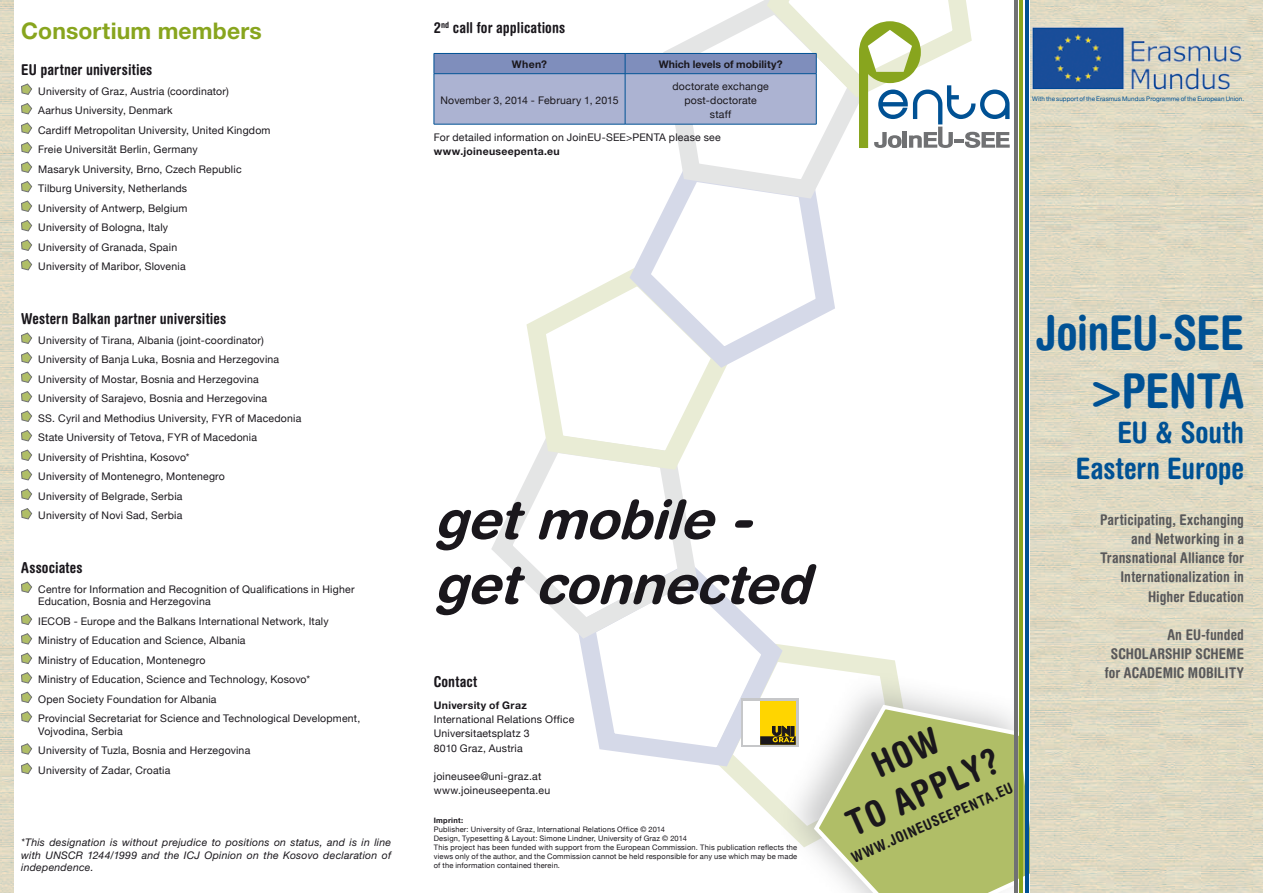
<style>
.page{position:relative;width:1263px;height:893px;background:#fff}
.page>*{position:absolute;margin:0;border:0;box-sizing:border-box;transform-origin:0 0}
.t1{font:italic 700 54px/64.8px "Helvetica Rounded";color:#1a171c}
.t2{font:700 condensed 48px/57.6px "Helvetica Rounded";color:#005194;text-align:center}
.t3{font:700 condensed 36px/43.2px "Helvetica Rounded";color:#1a171c;text-align:center}
.t4{font:700 condensed 29.55px/35.5px "Helvetica Rounded";color:#005194;text-align:right}
.t5{font:700 22.95px "Helvetica Neue";letter-spacing:.005em;color:#88a51e}
.t6{font:700 condensed 15px "Helvetica Rounded";letter-spacing:.01em;color:#1a171c}
.t7{font:700 condensed 14.85px/19.2px "Helvetica Rounded";letter-spacing:.005em;color:#58585a;text-align:right}
.t8{font:700 condensed 14.85px "Helvetica Rounded";color:#1a171c}
.t9{font:10.5px/19.5px "Helvetica Neue";letter-spacing:.02em;color:#1a171c}
.t10{font:italic 10.5px/12.6px "Helvetica Neue";letter-spacing:.02em;color:#1a171c;text-align:justify}
.t11{font:700 10.5px "Helvetica Neue";letter-spacing:.025em;color:#1a171c}
.t12{font:700 10.5px "Helvetica Neue";letter-spacing:.005em;color:#1a171c}
.t13{font:7.5px/9px "Helvetica Neue";letter-spacing:.025em;color:#1a171c}
.t14{font:700 7.5px "Helvetica Neue";letter-spacing:.03em;color:#1a171c}
.t15{font:6.3px "Helvetica Neue";letter-spacing:.005em;color:#005194}
</style>
<div class="page">
<svg style="left:730px;top:646px;width:167px;height:174px"></svg>
<svg style="left:582px;top:579px;width:211px;height:197px"></svg>
<svg style="left:491px;top:484px;width:216px;height:169px"></svg>
<svg style="left:523px;top:276px;width:198px;height:208px"></svg>
<svg style="left:619px;top:208px;width:216px;height:170px"></svg>
<svg style="left:664px;top:148px;width:172px;height:60px"></svg>
<div style="left:741px;top:698px;width:57px;height:49px;background:#c6c7c9"></div>
<div style="left:743px;top:701px;width:17px;height:44px;background:#fff"></div>
<div style="left:760px;top:701px;width:36px;height:44px;background:#ffd500"></div>
<svg style="left:760px;top:726px;width:16px;height:19px"></svg>
<div style="left:776px;top:670px;width:278px;height:223px;background:#707173;opacity:.38"></div>
<svg style="left:811px;top:702px;width:220px;height:191px"></svg>
<img style="left:1028px;top:19px;width:218px;height:79px">
<hr style="left:1025px;top:0;width:3px;height:893px;background:#005194">
<hr style="left:1019px;top:0;width:4px;height:893px;background:#88a51e">
<hr style="left:1014px;top:0;width:3px;height:893px;background:#707173">
<svg style="left:21px;top:83px;width:11px;height:12px"></svg>
<svg style="left:21px;top:103px;width:11px;height:12px"></svg>
<svg style="left:21px;top:122px;width:11px;height:12px"></svg>
<svg style="left:21px;top:142px;width:11px;height:12px"></svg>
<svg style="left:21px;top:161px;width:11px;height:12px"></svg>
<svg style="left:21px;top:181px;width:11px;height:12px"></svg>
<svg style="left:21px;top:200px;width:11px;height:12px"></svg>
<svg style="left:21px;top:220px;width:11px;height:12px"></svg>
<svg style="left:21px;top:239px;width:11px;height:12px"></svg>
<svg style="left:21px;top:259px;width:11px;height:12px"></svg>
<svg style="left:21px;top:332px;width:11px;height:12px"></svg>
<svg style="left:21px;top:352px;width:11px;height:12px"></svg>
<svg style="left:21px;top:371px;width:11px;height:12px"></svg>
<svg style="left:21px;top:391px;width:11px;height:12px"></svg>
<svg style="left:21px;top:410px;width:11px;height:12px"></svg>
<svg style="left:21px;top:430px;width:11px;height:12px"></svg>
<svg style="left:21px;top:449px;width:11px;height:12px"></svg>
<svg style="left:21px;top:469px;width:11px;height:12px"></svg>
<svg style="left:21px;top:488px;width:11px;height:12px"></svg>
<svg style="left:21px;top:508px;width:11px;height:12px"></svg>
<svg style="left:21px;top:581px;width:11px;height:12px"></svg>
<svg style="left:21px;top:614px;width:11px;height:11px"></svg>
<svg style="left:21px;top:633px;width:11px;height:12px"></svg>
<svg style="left:21px;top:653px;width:11px;height:11px"></svg>
<svg style="left:21px;top:672px;width:11px;height:12px"></svg>
<svg style="left:21px;top:692px;width:11px;height:11px"></svg>
<svg style="left:21px;top:711px;width:11px;height:12px"></svg>
<svg style="left:21px;top:743px;width:11px;height:12px"></svg>
<svg style="left:21px;top:763px;width:11px;height:11px"></svg>
<svg style="left:434px;top:0;width:576px;height:148px"></svg>
<hr style="left:434px;top:73px;width:191px;height:1px;background:#005194">
<hr style="left:434px;top:74px;width:1px;height:50px;background:#005194">
<hr style="left:625px;top:73px;width:191px;height:1px;background:#005194">
<hr style="left:625px;top:74px;width:1px;height:50px;background:#005194">
<hr style="left:816px;top:74px;width:1px;height:50px;background:#005194">
<hr style="left:434px;top:124px;width:191px;height:1px;background:#005194">
<hr style="left:625px;top:124px;width:191px;height:1px;background:#005194">
<h3 class="t5" style="left:21px;top:17px;width:242px">Consortium members</h3>
<h3 class="t6" style="left:21px;top:61px;width:133px">EU partner universities</h3>
<p class="t9" style="left:38px;top:81px;width:234px">University of Graz, Austria (coordinator)<br>Aarhus University, Denmark<br>Cardiff Metropolitan University, United Kingdom Freie Universität Berlin, Germany<br>Masaryk University, Brno, Czech Republic Tilburg University, Netherlands<br>University of Antwerp, Belgium<br>University of Bologna, Italy<br>University of Granada, Spain<br>University of Maribor, Slovenia</p>
<h3 class="t6" style="left:21px;top:310px;width:206px">Western Balkan partner universities</h3>
<p class="t9" style="left:38px;top:330px;width:265px">University of Tirana, Albania (joint-coordinator)<br>University of Banja Luka, Bosnia and Herzegovina University of Mostar, Bosnia and Herzegovina University of Sarajevo, Bosnia and Herzegovina<br>SS. Cyril and Methodius University, FYR of Macedonia State University of Tetova, FYR of Macedonia University of Prishtina, Kosovo*<br>University of Montenegro, Montenegro<br>University of Belgrade, Serbia<br>University of Novi Sad, Serbia</p>
<h3 class="t6" style="left:21px;top:559px;width:63px">Associates</h3>
<p class="t9" style="left:38px;top:583px;width:318px;line-height:12.6px">Centre for Information and Recognition of Qualifications in Higher<br>Education, Bosnia and Herzegovina</p>
<p class="t9" style="left:38px;top:611px;width:324px">IECOB - Europe and the Balkans International Network, Italy Ministry of Education and Science, Albania<br>Ministry of Education, Montenegro<br>Ministry of Education, Science and Technology, Kosovo*<br>Open Society Foundation for Albania<br>Provincial Secretariat for Science and Technological Development,</p>
<p class="t9" style="left:38px;top:721px;width:214px">Vojvodina, Serbia<br>University of Tuzla, Bosnia and Herzegovina<br>University of Zadar, Croatia</p>
<p class="t10" style="left:21px;top:836px;width:371px">*This designation is without prejudice to positions on status, and is in line with UNSCR 1244/1999 and the ICJ Opinion on the Kosovo declaration of independence.</p>
<h3 class="t6" style="left:434px;top:19px;width:133px">2<sup>nd</sup> call for applications</h3>
<p class="t11" style="left:512px;top:57px;width:37px">When?</p>
<p class="t12" style="left:659px;top:57px;width:125px">Which levels of mobility?</p>
<p class="t9" style="left:440px;top:90px;width:180px">November 3, 2014 - February 1, 2015</p>
<p class="t9" style="left:672px;top:79px;width:98px;line-height:14.2px;text-align:center">doctorate exchange post-doctorate staff</p>
<p class="t9" style="left:434px;top:127px;width:288px">For detailed information on JoinEU-SEE&gt;PENTA please see</p>
<p class="t11" style="left:434px;top:145px;width:127px">www.joineuseepenta.eu</p>
<p class="t15" style="left:1032px;top:95px;width:213px">With the support of the Erasmus Mundus Programme of the European Union.</p>
<h1 class="t1" style="left:434px;top:486px;width:395px">getmobile&shy;getconnected</h1>
<h3 class="t6" style="left:434px;top:672px;width:45px">Contact</h3>
<p class="t11" style="left:434px;top:698px;width:94px">University of Graz</p>
<p class="t9" style="left:434px;top:712px;width:142px;line-height:14.2px">International Relations Office<br>Universitaetsplatz 3<br>8010 Graz, Austria</p>
<p class="t9" style="left:434px;top:769px;width:118px;line-height:14.2px">joineusee@uni-graz.at www.joineuseepenta.eu</p>
<p class="t14" style="left:434px;top:815px;width:31px">Imprint:</p>
<p class="t13" style="left:434px;top:824px;width:365px">Publisher: University of Graz, International Relations Office © 2014<br>Design, Typesetting &amp; Layout: Simone Lindner, University of Graz © 2014<br>This project has been funded with support from the European Commission. This publication reflects the views only of the author, and the Commission cannot be held responsible for any use which may be made of the information contained therein.</p>
<h3 class="t3" style="left:822px;top:766px;width:166px;rotate:-24deg">How<br>to apply?</h3>
<h3 class="t8" style="left:849px;top:850px;width:176px;rotate:-24deg">www.joineuseepenta.eu</h3>
<h2 class="t2" style="left:1035px;top:303px;width:162px">JoinEU-SEE &gt;PENTA</h2>
<h3 class="t4" style="left:1076px;top:414px;width:170px">EU &amp; South<br>Eastern Europe</h3>
<h3 class="t7" style="left:1100px;top:509px;width:146px">Participating, Exchanging and Networking in a<br>Transnational Alliance for<br>Internationalization in<br>Higher Education</h3>
<h3 class="t7" style="left:1105px;top:625px;width:141px">An EU-funded scholarship scheme for academic mobility</h3>
</div>
